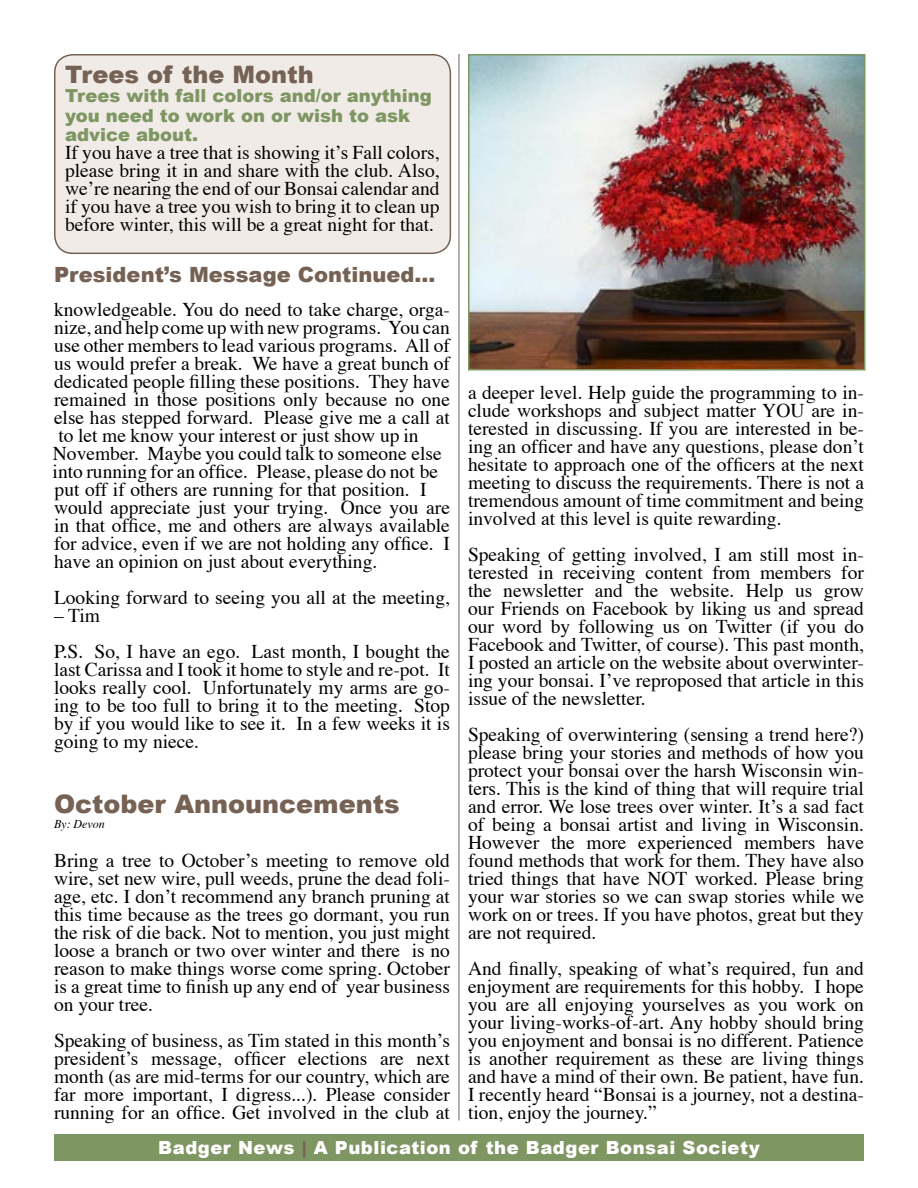
<style>
.page{position:relative;width:918px;height:1188px;background:#fff}
.page>*{position:absolute;margin:0;border:0;box-sizing:border-box;transform-origin:0 0}
.headline_1{font:900 25.5px "Arial";color:#766254}
.headline_2{font:900 24px "Arial";color:#766254}
.body_2{font:900 21px "Arial";color:#766254}
.body_2-2{font:19.5px/18px "Times";color:#000;text-align:justify}
.headline_3{font:900 18px/19.5px "Arial";color:#7e9662}
.t1{font:900 18px "Arial";letter-spacing:.03em;color:#fff}
.t2{font:italic 12px "Times";color:#000}
.s1{color:#766254}
</style>
<div class="page">
<hr style="left:459px;top:54px;width:1px;height:1067px;background:#766254">
<div style="left:54px;top:1134px;width:810px;height:27px;background:#7e9662"></div>
<div style="left:54px;top:54px;width:398px;height:199px;background:#f0ebe7"></div>
<img style="left:471px;top:57px;width:392px;height:310px">
<div style="left:468px;top:54px;width:398px;height:316px;border:2px solid #7e9662"></div>
<p class="headline_2" style="left:65px;top:61px;width:250px">Trees of the Month</p>
<p class="headline_3" style="left:65px;top:86px;width:368px">Trees with fall colors and/or anything you need to work on or wish to ask advice about.</p>
<p class="body_2-2" style="left:65px;top:142px;width:376px">If you have a tree that is showing it’s Fall colors, please bring it in and share with the club. Also, we’re nearing the end of our Bonsai calendar and if you have a tree you wish to bring it to clean up before winter, this will be a great night for that.</p>
<p class="body_2" style="left:54px;top:262px;width:383px">President’s Message Continued...</p>
<p class="body_2-2" style="left:54px;top:299px;width:397px">knowledgeable. You do need to take charge, orga-</p>
<p class="body_2-2" style="left:54px;top:317px;width:397px">nize, and help come up with new programs. You can</p>
<p class="body_2-2" style="left:54px;top:335px;width:398px">use other members to lead various programs. All of</p>
<p class="body_2-2" style="left:54px;top:353px;width:398px">us would prefer a break. We have a great bunch of</p>
<p class="body_2-2" style="left:54px;top:371px;width:397px">dedicated people filling these positions. They have</p>
<p class="body_2-2" style="left:54px;top:389px;width:398px">remained in those positions only because no one</p>
<p class="body_2-2" style="left:54px;top:407px;width:398px">else has stepped forward. Please give me a call at</p>
<p class="body_2-2" style="left:59px;top:425px;width:362px">to let me know your interest or just show up in</p>
<p class="body_2-2" style="left:53px;top:443px;width:391px">November. Maybe you could talk to someone else</p>
<p class="body_2-2" style="left:53px;top:461px;width:387px">into running for an office. Please, please do not be</p>
<p class="body_2-2" style="left:55px;top:479px;width:374px">put off if others are running for that position. I</p>
<p class="body_2-2" style="left:54px;top:497px;width:398px">would appreciate just your trying. Once you are</p>
<p class="body_2-2" style="left:54px;top:515px;width:397px">in that office, me and others are always available</p>
<p class="body_2-2" style="left:54px;top:533px;width:398px">for advice, even if we are not holding any office. I</p>
<p class="body_2-2" style="left:54px;top:551px;width:325px">have an opinion on just about everything.</p>
<p class="body_2-2" style="left:54px;top:587px;width:397px">Looking forward to seeing you all at the meeting,</p>
<p class="body_2-2" style="left:54px;top:605px;width:48px">– Tim</p>
<p class="body_2-2" style="left:54px;top:641px;width:398px">P.S. So, I have an ego. Last month, I bought the last Carissa and I took it home to style and re-pot. It looks really cool. Unfortunately my arms are go&shy;ing to be too full to bring it to the meeting. Stop by if you would like to see it. In a few weeks it is going to my niece.</p>
<p class="headline_1" style="left:54px;top:789px;width:347px">October Announcements</p>
<p class="t2" style="left:54px;top:813px;width:52px">By: Devon</p>
<p class="body_2-2" style="left:54px;top:850px;width:398px">Bring a tree to October’s meeting to remove old wire, set new wire, pull weeds, prune the dead foli&shy;age, etc. I don’t recommend any branch pruning at this time because as the trees go dormant, you run the risk of die back. Not to mention, you just might loose a branch or two over winter and there is no reason to make things worse come spring. October is a great time to finish up any end of year business on your tree.</p>
<p class="body_2-2" style="left:54px;top:1030px;width:398px">Speaking of business, as Tim stated in this month’s president’s message, officer elections are next month (as are mid-terms for our country, which are far more important, I digress...). Please consider running for an office. Get involved in the club at</p>
<p class="body_2-2" style="left:468px;top:381px;width:398px">a deeper level. Help guide the programming to in&shy;clude workshops and subject matter YOU are in&shy;terested in discussing. If you are interested in be&shy;ing an officer and have any questions, please don’t hesitate to approach one of the officers at the next meeting to discuss the requirements. There is not a tremendous amount of time commitment and being involved at this level is quite rewarding.</p>
<p class="body_2-2" style="left:468px;top:543px;width:398px">Speaking of getting involved, I am still most in&shy;terested in receiving content from members for the newsletter and the website. Help us grow our Friends on Facebook by liking us and spread our word by following us on Twitter (if you do Facebook and Twitter, of course). This past month, I posted an article on the website about overwinter&shy;ing your bonsai. I’ve reproposed that article in this issue of the newsletter.</p>
<p class="body_2-2" style="left:468px;top:723px;width:398px">Speaking of overwintering (sensing a trend here?) please bring your stories and methods of how you protect your bonsai over the harsh Wisconsin win&shy;ters. This is the kind of thing that will require trial and error. We lose trees over winter. It’s a sad fact of being a bonsai artist and living in Wisconsin.<br>However the more experienced members have found methods that work for them. They have also tried things that have NOT worked. Please bring your war stories so we can swap stories while we work on or trees. If you have photos, great but they are not required.</p>
<p class="body_2-2" style="left:468px;top:957px;width:398px">And finally, speaking of what’s required, fun and enjoyment are requirements for this hobby. I hope you are all enjoying yourselves as you work on your living-works-of-art. Any hobby should bring you enjoyment and bonsai is no different. Patience is another requirement as these are living things and have a mind of their own. Be patient, have fun.<br>I recently heard “Bonsai is a journey, not a destina&shy;tion, enjoy the journey.”</p>
<p class="t1" style="left:158px;top:1138px;width:603px">Badger News <span class="s1">|</span> A Publication of the Badger Bonsai Society</p>
</div>
